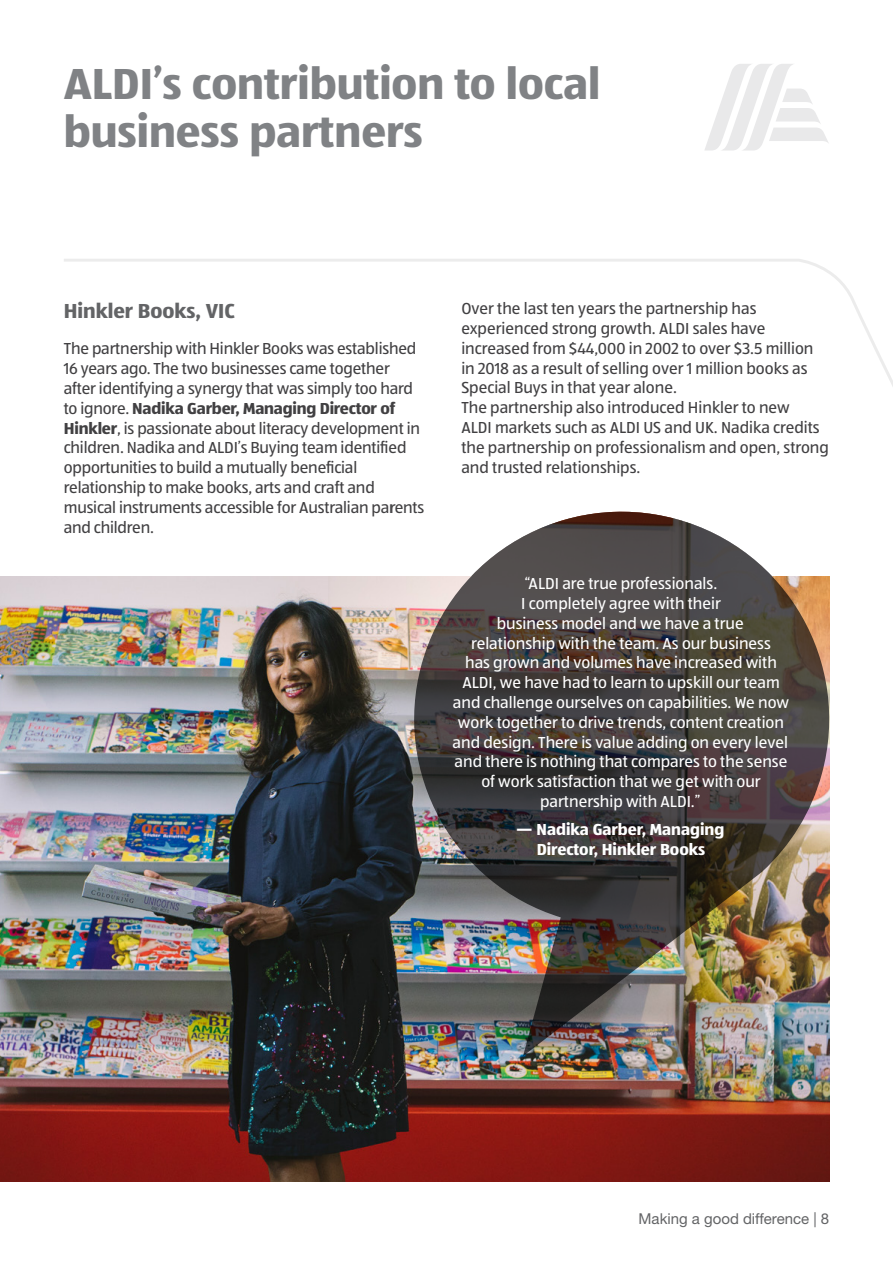
<style>
.page{position:relative;width:893px;height:1263px;background:#fff}
.page>*{position:absolute;margin:0;border:0;box-sizing:border-box;transform-origin:0 0}
.t1{font:700 45px/48.6px "ALDISUEDOT";color:#808285}
.t2{font:700 21px "ALDISUEDOT";color:#636466}
.t3{font:16.5px/19.8px "ALDISUEDOT";letter-spacing:-.01em;color:#414042}
.t4{font:16.5px/19.8px "ALDISUEDOT";color:#fff;text-align:center}
.t5{font:700 16.5px/19.8px "ALDISUEDOT";color:#fff;text-align:center}
.t6{font:15px "Helvetica Neue";color:#636466}
.s1{font-weight:700}
</style>
<div class="page">
<img style="left:0;top:577px;width:829px;height:604px">
<img style="left:392px;top:511px;width:438px;height:545px">
<svg style="left:64px;top:259px;width:829px;height:128px"></svg>
<svg style="left:705px;top:64px;width:124px;height:87px"></svg>
<h1 class="t1" style="left:64px;top:58px;width:538px">ALDI’s contribution to local business partners</h1>
<p class="t2" style="left:64px;top:296px;width:173px">Hinkler Books, VIC</p>
<p class="t3" style="left:64px;top:338px;width:362px">The partnership with Hinkler Books was established 16 years ago. The two businesses came together after identifying a synergy that was simply too hard to ignore. <span class="s1">Nadika Garber, Managing Director of Hinkler</span>, is passionate about literacy development in children. Nadika and ALDI’s Buying team identified opportunities to build a mutually beneficial relationship to make books, arts and craft and musical instruments accessible for Australian parents and children.</p>
<p class="t3" style="left:461px;top:298px;width:369px">Over the last ten years the partnership has experienced strong growth. ALDI sales have increased from $44,000 in 2002 to over $3.5 million in 2018 as a result of selling over 1 million books as Special Buys in that year alone.<br>The partnership also introduced Hinkler to new<br>ALDI markets such as ALDI US and UK. Nadika credits the partnership on professionalism and open, strong and trusted relationships.</p>
<p class="t4" style="left:453px;top:573px;width:338px">“ALDI are true professionals.<br>I completely agree with their<br>business model and we have a true<br>relationship with the team. As our business<br>has grown and volumes have increased with ALDI, we have had to learn to upskill our team and challenge ourselves on capabilities. We now work together to drive trends, content creation and design. There is value adding on every level and there is nothing that compares to the sense of work satisfaction that we get with our partnership with ALDI.”</p>
<p class="t5" style="left:516px;top:819px;width:209px">— Nadika Garber, Managing<br>Director, Hinkler Books</p>
<p class="t6" style="left:639px;top:1210px;width:192px">Making a good difference | 8</p>
</div>
